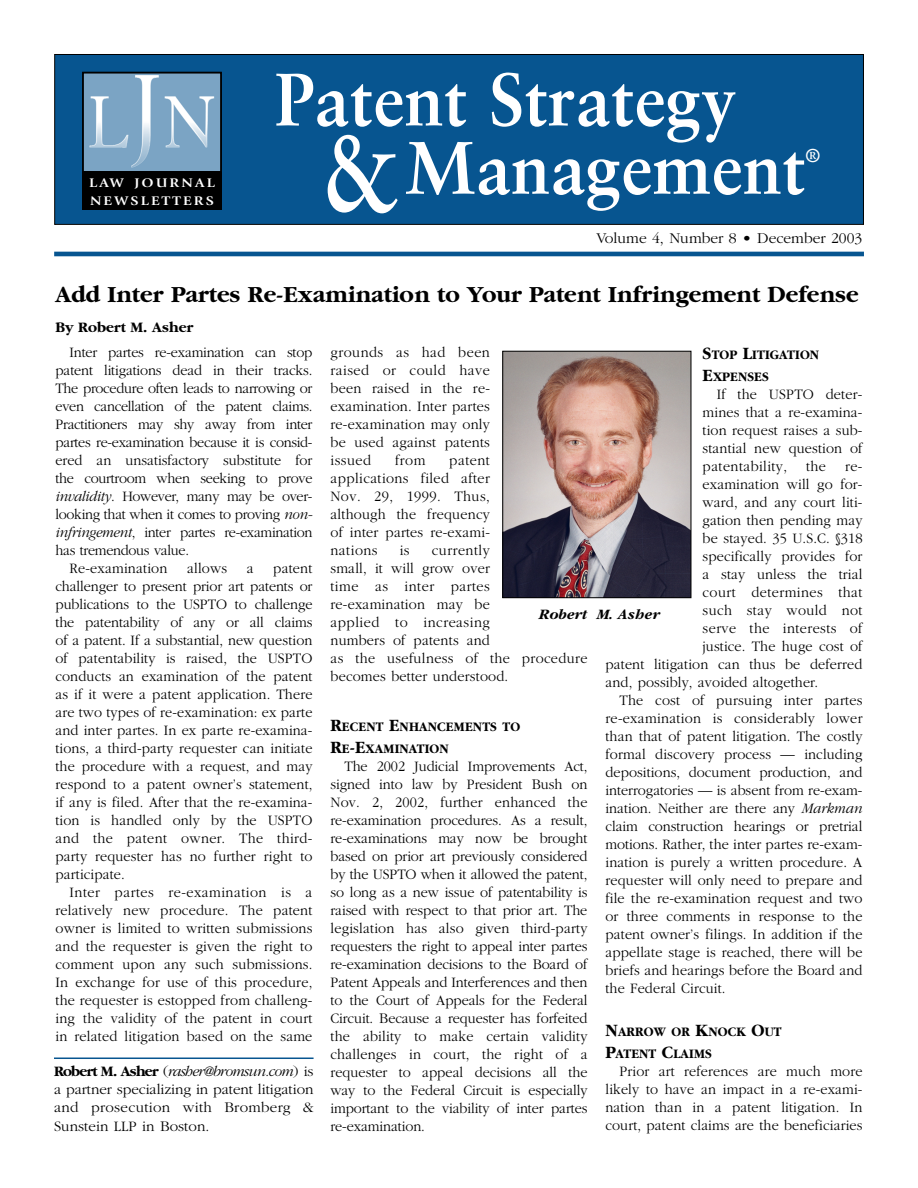
<style>
.page{position:relative;width:918px;height:1188px;background:#fff}
.page>*{position:absolute;margin:0;border:0;box-sizing:border-box;transform-origin:0 0}
.t1{font:700 109.2px "Sabon";color:#fff;scale:.75 1}
.t2{font:700 74.4px/68.2px "Sabon";color:#fff;scale:.95 1}
.t3{font:700 24px "Garamond";color:#000}
.t4{font:700 18.6px "Sabon";color:#fff}
.t5{font:300 15.45px "Garamond";color:#000}
.t6{font:300 15px/18px "Garamond";letter-spacing:.01em;color:#000;text-align:justify;scale:.95 1}
.t7{font:300 15px "Garamond";letter-spacing:-.02em;color:#000;scale:.95 1}
.t8{font:300 15px/18.3px "Garamond";letter-spacing:.01em;color:#000;text-align:justify}
.t9{font:300 15px "Garamond";letter-spacing:.03em;color:#000;scale:.95 1}
.t10{font:300 15px "Garamond";letter-spacing:-.01em;color:#000;scale:.95 1}
.t11{font:300 15px "Garamond";letter-spacing:-.015em;color:#000;scale:.95 1}
.t12{font:700 15px "Garamond";color:#000}
.t13{font:italic 700 15px "Garamond";color:#000}
.t14{font:700 13.5px/21.6px "Garamond";letter-spacing:.015em;color:#000;scale:.95 1}
.t15{font:700 13.05px/18px "Giovanni";letter-spacing:.15em;color:#fff;scale:1.15 1}
.s1{font-style:italic}
.s2{font-weight:700}
.s3{font-size:18px}
</style>
<div class="page">
<div style="left:55px;top:54px;width:808px;height:170px;background:#075590"></div>
<div style="left:54px;top:54px;width:810px;height:171px;border:1px solid #000"></div>
<div style="left:82px;top:172px;width:140px;height:38px;background:#000"></div>
<hr style="left:54px;top:252px;width:810px;height:4px;background:#075590">
<img style="left:85px;top:75px;width:134px;height:95px">
<div style="left:82px;top:72px;width:140px;height:101px;border:2px solid #000"></div>
<hr style="left:54px;top:1058px;width:260px;height:1px;background:#075590">
<img style="left:504px;top:353px;width:185px;height:243px">
<div style="left:502px;top:351px;width:189px;height:247px;border:1px solid #000"></div>
<p class="t15" style="left:89px;top:175px;width:111px">LAW JOURNAL<br>NEWSLETTERS</p>
<h2 class="t2" style="left:405px;top:72px;width:423px;text-indent:-130px">Patent Strategy<br>Management</h2>
<h1 class="t1" style="left:323px;top:128px;width:105px">&amp;</h1>
<p class="t4" style="left:806px;top:148px;width:16px">®</p>
<p class="t5" style="left:596px;top:232px;width:267px">Volume 4, Number 8 • December 2003</p>
<h3 class="t3" style="left:56px;top:285px;width:805px">Add Inter Partes Re-Examination to Your Patent Infringement Defense</h3>
<p class="t12" style="left:56px;top:321px;width:140px">By Robert M. Asher</p>
<p class="t11" style="left:70px;top:347px;width:257px">Inter partes re-examination can stop</p>
<p class="t10" style="left:56px;top:365px;width:272px">patent litigations dead in their tracks.</p>
<p class="t7" style="left:56px;top:383px;width:272px">The procedure often leads to narrowing or</p>
<p class="t7" style="left:56px;top:401px;width:272px">even cancellation of the patent claims.</p>
<p class="t7" style="left:56px;top:419px;width:272px">Practitioners may shy away from inter</p>
<p class="t7" style="left:56px;top:437px;width:272px">partes re-examination because it is consid-</p>
<p class="t6" style="left:56px;top:453px;width:272px">ered an unsatisfactory substitute for</p>
<p class="t7" style="left:56px;top:473px;width:272px">the courtroom when seeking to prove</p>
<p class="t7" style="left:56px;top:491px;width:272px"><span class="s1">invalidity</span>. However, many may be over-</p>
<p class="t7" style="left:56px;top:509px;width:272px">looking that when it comes to proving <span class="s1">non-</span></p>
<p class="t7" style="left:56px;top:527px;width:272px"><span class="s1">infringement</span>, inter partes re-examination</p>
<p class="t7" style="left:56px;top:545px;width:142px">has tremendous value.</p>
<p class="t6" style="left:70px;top:561px;width:105px">Re-examination</p>
<p class="t6" style="left:187px;top:561px;width:44px">allows</p>
<p class="t6" style="left:247px;top:561px;width:9px">a</p>
<p class="t6" style="left:56px;top:561px;width:272px;text-indent:218px">patent challenger to present prior art patents or publications to the USPTO to challenge the patentability of any or all claims of a patent. If a substantial, new question of patentability is raised, the USPTO conducts an examination of the patent as if it were a patent application. There are two types of re-examination: ex parte and inter partes. In ex parte re-examina&shy;tions, a third-party requester can initiate the procedure with a request, and may respond to a patent owner’s statement, if any is filed. After that the re-examina&shy;tion is handled only by the USPTO and the patent owner. The third&shy;party requester has no further right to participate.</p>
<p class="t6" style="left:56px;top:885px;width:272px;text-indent:14px">Inter partes re-examination is a relatively new procedure. The patent owner is limited to written submissions and the requester is given the right to comment upon any such submissions.<br>In exchange for use of this procedure, the requester is estopped from challeng&shy;ing the validity of the patent in court in related litigation based on the same</p>
<p class="t8" style="left:54px;top:1063px;width:261px"><span class="s2">Robert M. Asher</span> (<span class="s1">rasher@bromsun.com</span>) is a partner specializing in patent litigation and prosecution with Bromberg &amp; Sunstein LLP in Boston.</p>
<p class="t6" style="left:330px;top:345px;width:169px">grounds as had been raised or could have been raised in the re&shy;examination. Inter partes re-examination may only be used against patents issued</p>
<p class="t14" style="left:703px;top:345px;width:124px"><span class="s3">S</span>TOP <span class="s3">L</span>ITIGATION<br><span class="s3">E</span>XPENSES</p>
<p class="t6" style="left:703px;top:386px;width:170px;text-indent:14px">If the USPTO deter&shy;mines that a re-examina&shy;tion request raises a sub&shy;stantial new question of patentability,</p>
<p class="t6" style="left:395px;top:453px;width:33px">from</p>
<p class="t6" style="left:330px;top:453px;width:169px;text-indent:119px">patent applications filed after Nov. 29, 1999. Thus, although the frequency of inter partes re-exami&shy;nations</p>
<p class="t6" style="left:806px;top:458px;width:22px">the</p>
<p class="t6" style="left:845px;top:458px;width:20px">re-</p>
<p class="t6" style="left:703px;top:476px;width:170px">examination will go for-</p>
<p class="t6" style="left:703px;top:494px;width:170px">ward, and any court liti-</p>
<p class="t6" style="left:703px;top:512px;width:170px">gation then pending may</p>
<p class="t6" style="left:703px;top:530px;width:170px">be stayed. 35 U.S.C. §318</p>
<p class="t6" style="left:703px;top:548px;width:170px">specifically provides for</p>
<p class="t6" style="left:703px;top:566px;width:170px">a stay unless the trial</p>
<p class="t9" style="left:703px;top:586px;width:170px">court determines that</p>
<p class="t9" style="left:703px;top:604px;width:170px">such stay would not</p>
<p class="t9" style="left:703px;top:622px;width:170px">serve the interests of</p>
<p class="t6" style="left:703px;top:638px;width:170px">justice. The huge cost of</p>
<p class="t6" style="left:605px;top:656px;width:272px">patent litigation can thus be deferred</p>
<p class="t6" style="left:605px;top:674px;width:226px">and, possibly, avoided altogether.</p>
<p class="t6" style="left:620px;top:692px;width:257px">The cost of pursuing inter partes</p>
<p class="t6" style="left:605px;top:710px;width:272px">re-examination is considerably lower</p>
<p class="t6" style="left:605px;top:728px;width:272px">than that of patent litigation. The costly</p>
<p class="t6" style="left:605px;top:746px;width:272px">formal discovery process — including</p>
<p class="t6" style="left:605px;top:764px;width:272px">depositions, document production, and</p>
<p class="t6" style="left:605px;top:782px;width:272px">interrogatories — is absent from re-exam-</p>
<p class="t6" style="left:605px;top:800px;width:272px">ination. Neither are there any <span class="s1">Markman</span></p>
<p class="t6" style="left:605px;top:818px;width:272px">claim construction hearings or pretrial</p>
<p class="t6" style="left:605px;top:836px;width:272px">motions. Rather, the inter partes re-exam-</p>
<p class="t6" style="left:605px;top:854px;width:272px">ination is purely a written procedure. A</p>
<p class="t6" style="left:605px;top:872px;width:272px">requester will only need to prepare and</p>
<p class="t6" style="left:605px;top:890px;width:272px">file the re-examination request and two</p>
<p class="t6" style="left:605px;top:908px;width:272px">or three comments in response to the</p>
<p class="t6" style="left:605px;top:926px;width:272px">patent owner’s filings. In addition if the</p>
<p class="t6" style="left:605px;top:944px;width:272px">appellate stage is reached, there will be</p>
<p class="t6" style="left:605px;top:962px;width:272px">briefs and hearings before the Board and</p>
<p class="t6" style="left:605px;top:980px;width:128px">the Federal Circuit.</p>
<p class="t14" style="left:606px;top:1022px;width:187px"><span class="s3">N</span>ARROW OR <span class="s3">K</span>NOCK <span class="s3">O</span>UT<br><span class="s3">P</span>ATENT <span class="s3">C</span>LAIMS</p>
<p class="t6" style="left:606px;top:1063px;width:272px;text-indent:14px">Prior art references are much more likely to have an impact in a re-exami&shy;nation than in a patent litigation. In court, patent claims are the beneficiaries</p>
<p class="t6" style="left:330px;top:543px;width:272px;text-align:left;text-indent:101px">currently<br>small, it will grow over<br>time as inter partes re-examination may be<br>applied to increasing<br>numbers of patents and<br>as the usefulness of the procedure becomes better understood.</p>
<p class="t14" style="left:330px;top:717px;width:201px"><span class="s3">R</span>ECENT <span class="s3">E</span>NHANCEMENTS TO<br><span class="s3">R</span>E<span class="s3">-E</span>XAMINATION</p>
<p class="t6" style="left:331px;top:758px;width:272px;text-indent:14px">The 2002 Judicial Improvements Act, signed into law by President Bush on Nov. 2, 2002, further enhanced the re-examination procedures. As a result, re-examinations may now be brought based on prior art previously considered by the USPTO when it allowed the patent, so long as a new issue of patentability is raised with respect to that prior art. The legislation has also given third-party requesters the right to appeal inter partes re-examination decisions to the Board of Patent Appeals and Interferences and then to the Court of Appeals for the Federal Circuit. Because a requester has forfeited the ability to make certain validity challenges in court, the right of a requester to appeal decisions all the way to the Federal Circuit is especially important to the viability of inter partes re-examination.</p>
<p class="t6" style="left:400px;top:543px;width:12px">is</p>
<p class="t13" style="left:538px;top:609px;width:123px">Robert M. Asher</p>
</div>
